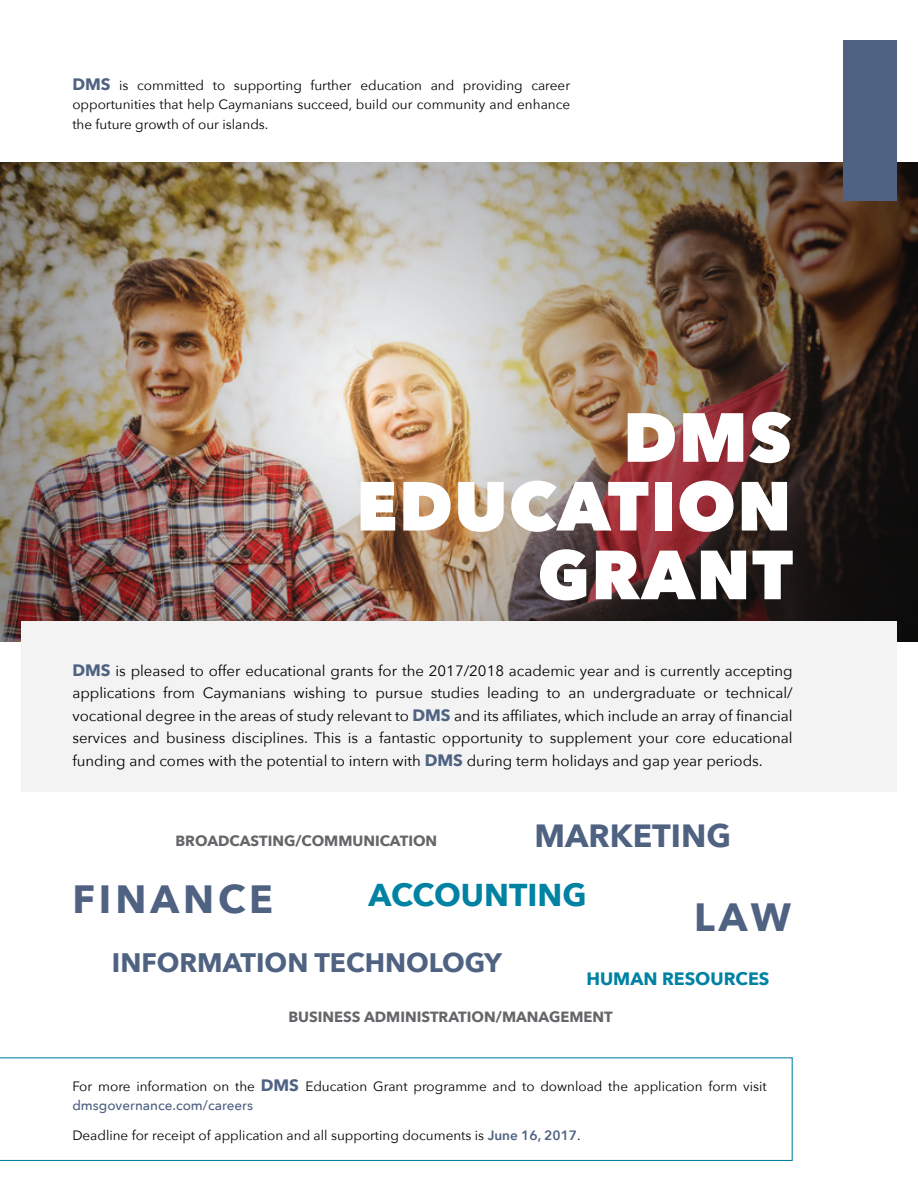
<style>
.page{position:relative;width:918px;height:1188px;background:#fff}
.page>*{position:absolute;margin:0;border:0;box-sizing:border-box;transform-origin:0 0}
.t1{font:800 68.7px/68.7px "Avenir Next";letter-spacing:.02em;color:#fff;text-align:right}
.t2{font:700 39.3px "Avenir Next";letter-spacing:.1em;color:#4f6282}
.t3{font:700 32.1px "Avenir Next";color:#4f6282}
.t4{font:700 31.5px "Avenir Next";color:#0082a3}
.t5{font:700 26.7px "Avenir Next";color:#4f6282}
.t6{font:700 17.85px "Avenir Next";color:#0082a3}
.t7{font:15px/22.5px "Avenir Next";color:#000;text-align:justify}
.t8{font:700 14.85px "Avenir Next";color:#656669}
.t9{font:13.5px/19.5px "Avenir Next";color:#000}
.s1{font-weight:700;font-size:16.5px;color:#4f6282}
.s2{font-weight:500;color:#4f6282}
.s3{font-weight:600;color:#4f6282}
</style>
<div class="page">
<img style="left:0;top:163px;width:918px;height:479px">
<svg style="left:0;top:1057px;width:793px;height:104px"></svg>
<div style="left:21px;top:621px;width:876px;height:171px;background:#f3f3f3"></div>
<div style="left:843px;top:40px;width:54px;height:161px;background:#4f6282"></div>
<p class="t9" style="left:72px;top:75px;width:499px;text-align:justify"><span class="s1">DMS</span> is committed to supporting further education and providing career opportunities that help Caymanians succeed, build our community and enhance the future growth of our islands.</p>
<h1 class="t1" style="left:356px;top:403px;width:439px">DMS<br>EDUCATION<br>GRANT</h1>
<p class="t7" style="left:72px;top:659px;width:722px"><span class="s1">DMS</span> is pleased to offer educational grants for the 2017/2018 academic year and is currently accepting applications from Caymanians wishing to pursue studies leading to an undergraduate or technical/ vocational degree in the areas of study relevant to <span class="s1">DMS</span> and its affiliates, which include an array of financial services and business disciplines. This is a fantastic opportunity to supplement your core educational funding and comes with the potential to intern with <span class="s1">DMS</span> during term holidays and gap year periods.</p>
<p class="t8" style="left:176px;top:828px;width:263px">BROADCASTING/COMMUNICATION</p>
<h3 class="t3" style="left:535px;top:808px;width:198px">MARKETING</h3>
<h2 class="t2" style="left:72px;top:866px;width:202px">FINANCE</h2>
<h3 class="t4" style="left:369px;top:867px;width:220px">ACCOUNTING</h3>
<h2 class="t2" style="left:694px;top:884px;width:99px">LAW</h2>
<h3 class="t5" style="left:112px;top:939px;width:391px">INFORMATION TECHNOLOGY</h3>
<p class="t6" style="left:586px;top:963px;width:185px">HUMAN RESOURCES</p>
<p class="t8" style="left:288px;top:1004px;width:326px">BUSINESS ADMINISTRATION/MANAGEMENT</p>
<p class="t9" style="left:72px;top:1076px;width:696px">For more information on the <span class="s1">DMS</span> Education Grant programme and to download the application form visit <span class="s2">dmsgovernance.com/careers</span></p>
<p class="t9" style="left:72px;top:1125px;width:510px">Deadline for receipt of application and all supporting documents is <span class="s3">June 16, 2017</span>.</p>
</div>
